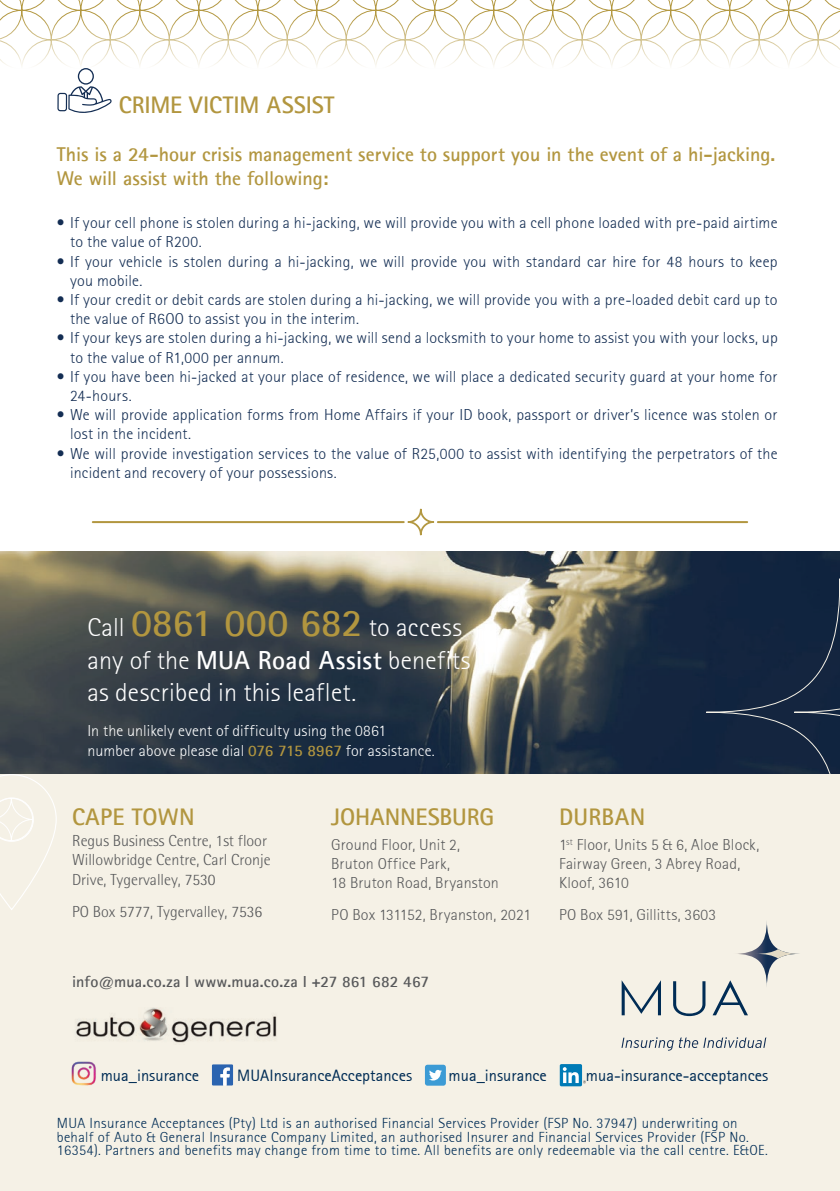
<style>
.page{position:relative;width:840px;height:1191px;background:#fff}
.page>*{position:absolute;margin:0;border:0;box-sizing:border-box;transform-origin:0 0}
.t1{font:300 26.2px/32.6px "AT Rotis Sans Serif";letter-spacing:.01em;color:#fff}
.t2{font:700 24px "AT Rotis Sans Serif";letter-spacing:.005em;color:#b2963f}
.t3{font:700 20px/24px "AT Rotis Sans Serif";color:#b2963f}
.t4{font:16.4px "AT Rotis Sans Serif";color:#002c55}
.t5{font:300 16px/19.2px "AT Rotis Sans Serif";letter-spacing:.015em;color:#132d53}
.t6{font:300 16px/19.2px "AT Rotis Sans Serif";letter-spacing:.01em;color:#57585a}
.t7{font:300 16px/19.2px "Rotis Semi Sans Std";color:#57585a}
.t8{font:300 16px/20px "AT Rotis Sans Serif";letter-spacing:.01em;color:#fff}
.t9{font:700 16px "AT Rotis Sans Serif";letter-spacing:.005em;color:#57585a}
.t10{font:300 14.6px/13.6px "AT Rotis Sans Serif";letter-spacing:.025em;color:#002c55}
.s1{font-weight:700;font-size:39.2px;color:#b2963f}
.s2{font-weight:700}
.s3{font-weight:700;color:#b2963f}
</style>
<div class="page">
<svg style="left:435px;top:0;width:205px;height:66px"></svg>
<svg style="left:640px;top:0;width:199px;height:66px"></svg>
<svg style="left:0;top:0;width:435px;height:113px"></svg>
<hr style="left:93px;top:521px;width:310px;height:2px;background:#b2963f">
<hr style="left:437px;top:521px;width:309px;height:2px;background:#b2963f">
<div style="left:407px;top:508px;width:27px;height:27px;border:2px solid #b39841;border-radius:50%"></div>
<div style="left:0;top:770px;width:839px;height:421px;background:#f5f1e6"></div>
<img style="left:0;top:551px;width:839px;height:222px">
<div style="left:705px;top:578px;width:134px;height:196px;background:#13243f"></div>
<svg style="left:0;top:773px;width:57px;height:137px"></svg>
<img style="left:75px;top:1007px;width:202px;height:36px">
<img style="left:71px;top:1061px;width:25px;height:25px">
<svg style="left:212px;top:1064px;width:21px;height:21px"></svg>
<div style="left:424px;top:1064px;width:21px;height:21px;background:#3c9bd5;border-radius:3px"></div>
<svg style="left:429px;top:1069px;width:12px;height:11px"></svg>
<div style="left:559px;top:1064px;width:22px;height:22px;background:#007bb6;border-radius:2px"></div>
<svg style="left:562px;top:1067px;width:23px;height:16px"></svg>
<svg style="left:732px;top:919px;width:67px;height:69px"></svg>
<svg style="left:754px;top:949px;width:46px;height:9px"></svg>
<svg style="left:621px;top:980px;width:126px;height:36px"></svg>
<svg style="left:621px;top:1037px;width:76px;height:13px"></svg>
<svg style="left:703px;top:1037px;width:62px;height:11px"></svg>
<h2 class="t2" style="left:119px;top:90px;width:217px">CRIME VICTIM ASSIST</h2>
<p class="t3" style="left:57px;top:142px;width:719px">This is a 24-hour crisis management service to support you in the event of a hi-jacking.<br>We will assist with the following:</p>
<p class="t5" style="left:70px;top:213px;width:708px;text-indent:-13px">• If your cell phone is stolen during a hi-jacking, we will provide you with a cell phone loaded with pre-paid airtime to the value of R200.</p>
<p class="t5" style="left:70px;top:251px;width:708px;text-indent:-13px">• If your vehicle is stolen during a hi-jacking, we will provide you with standard car hire for 48 hours to keep you mobile.</p>
<p class="t5" style="left:70px;top:290px;width:708px;text-indent:-13px">• If your credit or debit cards are stolen during a hi-jacking, we will provide you with a pre-loaded debit card up to the value of R6OO to assist you in the interim.</p>
<p class="t5" style="left:70px;top:328px;width:708px;text-indent:-13px">• If your keys are stolen during a hi-jacking, we will send a locksmith to your home to assist you with your locks, up to the value of R1,000 per annum.</p>
<p class="t5" style="left:70px;top:367px;width:708px;text-indent:-13px">• If you have been hi-jacked at your place of residence, we will place a dedicated security guard at your home for<br>24-hours.</p>
<p class="t5" style="left:70px;top:405px;width:708px;text-indent:-13px">• We will provide application forms from Home Affairs if your ID book, passport or driver’s licence was stolen or lost in the incident.</p>
<p class="t5" style="left:70px;top:443px;width:708px;text-indent:-13px">• We will provide investigation services to the value of R25,000 to assist with identifying the perpetrators of the incident and recovery of your possessions.</p>
<h1 class="t1" style="left:87px;top:610px;width:384px">Call <span class="s1">0861 000 682</span> to access any of the <span class="s2">MUA Road Assist</span> benefits as described in this leaflet.</h1>
<p class="t8" style="left:87px;top:721px;width:349px">In the unlikely event of difficulty using the 0861 number above please dial <span class="s3">076 715 8967</span> for assistance.</p>
<h2 class="t2" style="left:72px;top:801px;width:124px">CAPE TOWN</h2>
<p class="t7" style="left:72px;top:831px;width:200px">Regus Business Centre, 1st floor<br>Willowbridge Centre, Carl Cronje<br>Drive, Tygervalley, 7530</p>
<p class="t7" style="left:72px;top:901px;width:192px">PO Box 5777, Tygervalley, 7536</p>
<h2 class="t2" style="left:331px;top:801px;width:164px">JOHANNESBURG</h2>
<p class="t6" style="left:331px;top:835px;width:169px">Ground Floor, Unit 2,<br>Bruton Office Park,<br>18 Bruton Road, Bryanston</p>
<p class="t6" style="left:331px;top:905px;width:201px">PO Box 131152, Bryanston, 2021</p>
<p class="t9" style="left:72px;top:971px;width:358px">info@mua.co.za I www.mua.co.za I +27 861 682 467</p>
<h2 class="t2" style="left:559px;top:801px;width:87px">DURBAN</h2>
<p class="t6" style="left:558px;top:835px;width:202px">1<sup>st</sup> Floor, Units 5 &amp; 6, Aloe Block,<br>Fairway Green, 3 Abrey Road,<br>Kloof, 3610</p>
<p class="t6" style="left:558px;top:905px;width:159px">PO Box 591, Gillitts, 3603</p>
<p class="t4" style="left:101px;top:1065px;width:100px">mua_insurance</p>
<p class="t4" style="left:237px;top:1065px;width:176px">MUAInsuranceAcceptances</p>
<p class="t4" style="left:448px;top:1065px;width:100px">mua_insurance</p>
<p class="t4" style="left:585px;top:1065px;width:184px">mua-insurance-acceptances</p>
<p class="t10" style="left:57px;top:1116px;width:712px">MUA Insurance Acceptances (Pty) Ltd is an authorised Financial Services Provider (FSP No. 37947) underwriting on behalf of Auto &amp; General Insurance Company Limited, an authorised Insurer and Financial Services Provider (FSP No.<br>16354). Partners and benefits may change from time to time. All benefits are only redeemable via the caII centre. E&amp;OE.</p>
</div>
